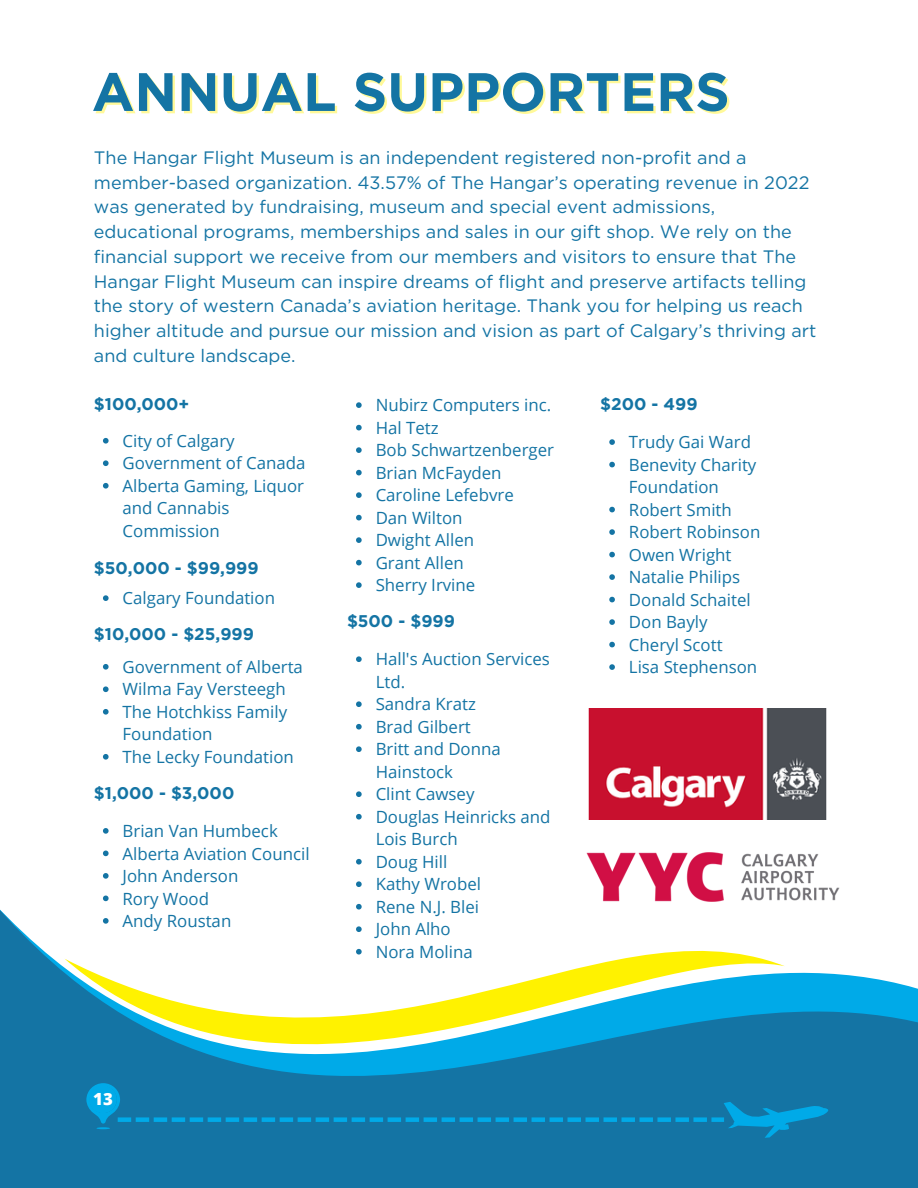
<style>
.page{position:relative;width:918px;height:1188px;background:#fff}
.page>*{position:absolute;margin:0;border:0;box-sizing:border-box;transform-origin:0 0}
.t1{font:700 54px "Gotham";color:#1474a4}
.t2{font:18px/24.8px "Gotham";color:#1474a4}
.t3{font:700 16.95px "Gotham";color:#1474a4}
.t4{font:16.8px/22.5px "Open Sans";color:#1474a4}
.t5{font:800 16.8px "Open Sans";color:#fff}
</style>
<div class="page">
<svg style="left:0;top:909px;width:918px;height:216px;fill:#1474a4"></svg>
<svg style="left:47px;top:850px;width:743px;height:275px"></svg>
<div style="left:0;top:1125px;width:918px;height:63px;background:#1474a4"></div>
<img style="left:589px;top:708px;width:237px;height:111px">
<img style="left:582px;top:851px;width:258px;height:52px">
<svg style="left:86px;top:1083px;width:742px;height:55px"></svg>
<svg style="left:103px;top:664px;width:6px;height:6px"></svg>
<svg style="left:103px;top:686px;width:6px;height:6px"></svg>
<svg style="left:103px;top:709px;width:6px;height:6px"></svg>
<svg style="left:103px;top:754px;width:6px;height:6px"></svg>
<svg style="left:103px;top:828px;width:6px;height:6px"></svg>
<svg style="left:103px;top:851px;width:6px;height:5px"></svg>
<svg style="left:103px;top:873px;width:6px;height:6px"></svg>
<svg style="left:103px;top:896px;width:6px;height:5px"></svg>
<svg style="left:103px;top:918px;width:6px;height:6px"></svg>
<svg style="left:356px;top:402px;width:6px;height:6px"></svg>
<svg style="left:356px;top:425px;width:6px;height:5px"></svg>
<svg style="left:356px;top:447px;width:6px;height:6px"></svg>
<svg style="left:356px;top:470px;width:6px;height:5px"></svg>
<svg style="left:356px;top:492px;width:6px;height:6px"></svg>
<svg style="left:356px;top:515px;width:6px;height:5px"></svg>
<svg style="left:356px;top:537px;width:6px;height:6px"></svg>
<svg style="left:356px;top:560px;width:6px;height:5px"></svg>
<svg style="left:356px;top:582px;width:6px;height:6px"></svg>
<svg style="left:356px;top:656px;width:6px;height:6px"></svg>
<svg style="left:356px;top:701px;width:6px;height:6px"></svg>
<svg style="left:356px;top:724px;width:6px;height:6px"></svg>
<svg style="left:356px;top:746px;width:6px;height:6px"></svg>
<svg style="left:356px;top:791px;width:6px;height:6px"></svg>
<svg style="left:356px;top:814px;width:6px;height:6px"></svg>
<svg style="left:356px;top:859px;width:6px;height:6px"></svg>
<svg style="left:356px;top:881px;width:6px;height:6px"></svg>
<svg style="left:356px;top:904px;width:6px;height:6px"></svg>
<svg style="left:356px;top:926px;width:6px;height:6px"></svg>
<svg style="left:356px;top:949px;width:6px;height:6px"></svg>
<svg style="left:103px;top:438px;width:6px;height:6px"></svg>
<svg style="left:103px;top:460px;width:6px;height:6px"></svg>
<svg style="left:103px;top:483px;width:6px;height:6px"></svg>
<svg style="left:103px;top:595px;width:6px;height:6px"></svg>
<svg style="left:609px;top:439px;width:6px;height:6px"></svg>
<svg style="left:609px;top:462px;width:6px;height:5px"></svg>
<svg style="left:609px;top:507px;width:6px;height:5px"></svg>
<svg style="left:609px;top:529px;width:6px;height:6px"></svg>
<svg style="left:609px;top:552px;width:6px;height:5px"></svg>
<svg style="left:609px;top:574px;width:6px;height:6px"></svg>
<svg style="left:609px;top:597px;width:6px;height:5px"></svg>
<svg style="left:609px;top:619px;width:6px;height:6px"></svg>
<svg style="left:609px;top:642px;width:6px;height:5px"></svg>
<svg style="left:609px;top:664px;width:6px;height:6px"></svg>
<p class="t1" style="left:92px;top:68px;width:639px">ANNUAL SUPPORTERS</p>
<p class="t2" style="left:94px;top:145px;width:724px">The Hangar Flight Museum is an independent registered non-profit and a member-based organization. 43.57% of The Hangar’s operating revenue in 2022 was generated by fundraising, museum and special event admissions, educational programs, memberships and sales in our gift shop. We rely on the financial support we receive from our members and visitors to ensure that The Hangar Flight Museum can inspire dreams of flight and preserve artifacts telling the story of western Canada’s aviation heritage. Thank you for helping us reach higher altitude and pursue our mission and vision as part of Calgary’s thriving art and culture landscape.</p>
<p class="t3" style="left:600px;top:397px;width:99px">$200 - 499</p>
<p class="t4" style="left:629px;top:431px;width:124px">Trudy Gai Ward</p>
<p class="t4" style="left:629px;top:453px;width:129px">Benevity Charity<br>Foundation</p>
<p class="t4" style="left:629px;top:498px;width:104px">Robert Smith</p>
<p class="t4" style="left:629px;top:521px;width:133px">Robert Robinson</p>
<p class="t4" style="left:629px;top:543px;width:104px">Owen Wright</p>
<p class="t4" style="left:629px;top:566px;width:113px">Natalie Philips</p>
<p class="t4" style="left:629px;top:588px;width:123px">Donald Schaitel</p>
<p class="t4" style="left:629px;top:611px;width:80px">Don Bayly</p>
<p class="t4" style="left:629px;top:633px;width:95px">Cheryl Scott</p>
<p class="t4" style="left:629px;top:656px;width:130px">Lisa Stephenson</p>
<p class="t3" style="left:94px;top:397px;width:97px">$100,000+</p>
<p class="t4" style="left:123px;top:429px;width:114px">City of Calgary</p>
<p class="t4" style="left:123px;top:452px;width:184px">Government of Canada</p>
<p class="t4" style="left:123px;top:474px;width:183px">Alberta Gaming, Liquor and Cannabis<br>Commission</p>
<p class="t3" style="left:94px;top:561px;width:166px">$50,000 - $99,999</p>
<p class="t4" style="left:123px;top:587px;width:154px">Calgary Foundation</p>
<p class="t4" style="left:376px;top:394px;width:177px">Nubirz Computers inc.</p>
<p class="t4" style="left:376px;top:416px;width:64px">Hal Tetz</p>
<p class="t4" style="left:376px;top:439px;width:180px">Bob Schwartzenberger</p>
<p class="t4" style="left:376px;top:461px;width:127px">Brian McFayden</p>
<p class="t4" style="left:376px;top:484px;width:140px">Caroline Lefebvre</p>
<p class="t4" style="left:376px;top:506px;width:88px">Dan Wilton</p>
<p class="t4" style="left:376px;top:529px;width:100px">Dwight Allen</p>
<p class="t4" style="left:376px;top:551px;width:90px">Grant Allen</p>
<p class="t4" style="left:376px;top:574px;width:101px">Sherry Irvine</p>
<p class="t3" style="left:347px;top:614px;width:109px">$500 - $999</p>
<p class="t4" style="left:376px;top:648px;width:176px">Hall's Auction Services<br>Ltd.</p>
<p class="t4" style="left:376px;top:693px;width:102px">Sandra Kratz</p>
<p class="t4" style="left:376px;top:715px;width:97px">Brad Gilbert</p>
<p class="t4" style="left:376px;top:738px;width:127px">Britt and Donna<br>Hainstock</p>
<p class="t4" style="left:376px;top:783px;width:100px">Clint Cawsey</p>
<p class="t4" style="left:376px;top:805px;width:176px">Douglas Heinricks and<br>Lois Burch</p>
<p class="t4" style="left:376px;top:850px;width:73px">Doug Hill</p>
<p class="t4" style="left:376px;top:873px;width:107px">Kathy Wrobel</p>
<p class="t4" style="left:376px;top:895px;width:105px">Rene N.J. Blei</p>
<p class="t4" style="left:376px;top:918px;width:77px">John Alho</p>
<p class="t4" style="left:376px;top:940px;width:99px">Nora Molina</p>
<p class="t3" style="left:94px;top:627px;width:162px">$10,000 - $25,999</p>
<p class="t4" style="left:123px;top:655px;width:182px">Government of Alberta</p>
<p class="t4" style="left:123px;top:678px;width:165px">Wilma Fay Versteegh</p>
<p class="t4" style="left:123px;top:700px;width:166px">The Hotchkiss Family<br>Foundation</p>
<p class="t4" style="left:123px;top:745px;width:173px">The Lecky Foundation</p>
<p class="t3" style="left:94px;top:785px;width:142px">$1,000 - $3,000</p>
<p class="t4" style="left:123px;top:819px;width:157px">Brian Van Humbeck</p>
<p class="t4" style="left:123px;top:842px;width:189px">Alberta Aviation Council</p>
<p class="t4" style="left:123px;top:864px;width:117px">John Anderson</p>
<p class="t4" style="left:123px;top:887px;width:88px">Rory Wood</p>
<p class="t4" style="left:123px;top:909px;width:110px">Andy Roustan</p>
<p class="t5" style="left:93px;top:1088px;width:21px">13</p>
</div>
